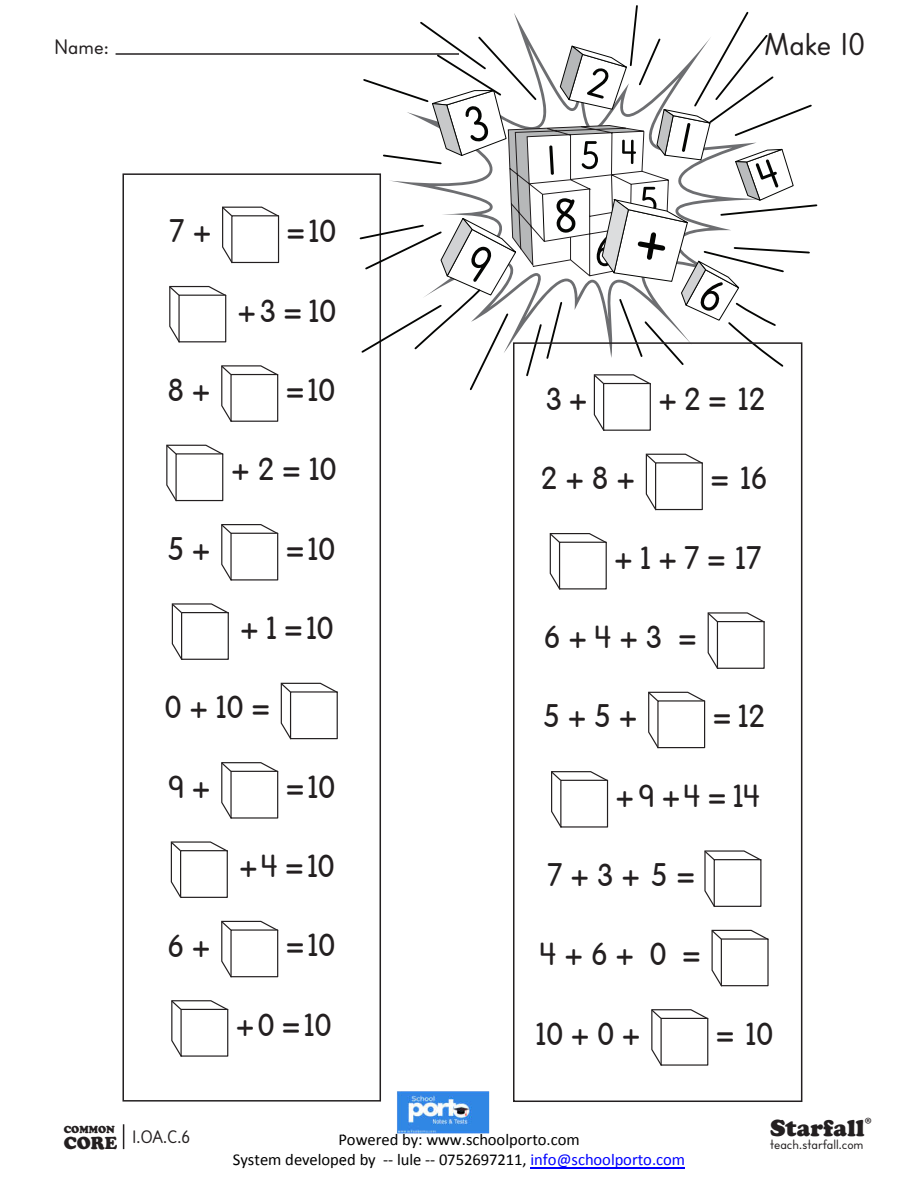
<style>
.page{position:relative;width:918px;height:1188px;background:#fff}
.page>*{position:absolute;margin:0;border:0;box-sizing:border-box;transform-origin:0 0}
.t1{font:31.5px "Starfall Block";color:#231f20}
.t2{font:300 31.2px "VA Gz Star";color:#231f20}
.t3{font:900 24px "Cooper";color:#231f20}
.t4{font:21px "Starfall Block";color:#231f20}
.t5{font:18px "Starfall Block";color:#231f20}
.t6{font:16.5px "Calibri";color:#000}
.t7{font:13.5px "Starfall Block";color:#231f20}
.t8{font:900 10.5px "Cooper";color:#231f20}
.s1{font-family:"Cooper";font-weight:900}
.s2{color:#00f}
</style>
<div class="page">
<hr style="left:116px;top:53px;width:343px;height:2px;background:#231f20">
<svg style="left:123px;top:1124px;width:1px;height:25px"></svg>
<div style="left:122px;top:173px;width:259px;height:929px;border:2px solid #231f20"></div>
<svg style="left:222px;top:206px;width:58px;height:58px"></svg>
<svg style="left:169px;top:285px;width:58px;height:58px"></svg>
<svg style="left:221px;top:365px;width:58px;height:57px"></svg>
<svg style="left:166px;top:444px;width:58px;height:58px"></svg>
<svg style="left:221px;top:524px;width:58px;height:57px"></svg>
<svg style="left:171px;top:603px;width:58px;height:57px"></svg>
<svg style="left:280px;top:682px;width:58px;height:58px"></svg>
<svg style="left:221px;top:762px;width:58px;height:57px"></svg>
<svg style="left:170px;top:841px;width:58px;height:57px"></svg>
<svg style="left:221px;top:920px;width:58px;height:58px"></svg>
<svg style="left:171px;top:1000px;width:58px;height:57px"></svg>
<svg style="left:360px;top:5px;width:458px;height:462px"></svg>
<svg style="left:593px;top:373px;width:59px;height:59px"></svg>
<svg style="left:645px;top:453px;width:59px;height:58px"></svg>
<svg style="left:549px;top:533px;width:58px;height:57px"></svg>
<svg style="left:707px;top:612px;width:58px;height:57px"></svg>
<svg style="left:648px;top:691px;width:58px;height:58px"></svg>
<svg style="left:551px;top:771px;width:58px;height:57px"></svg>
<svg style="left:704px;top:850px;width:58px;height:57px"></svg>
<svg style="left:711px;top:929px;width:58px;height:58px"></svg>
<svg style="left:651px;top:1009px;width:58px;height:57px"></svg>
<div style="left:513px;top:342px;width:289px;height:760px;border:2px solid #231f20"></div>
<hr style="left:530px;top:1167px;width:155px;height:1px;background:#00f">
<img style="left:397px;top:1091px;width:93px;height:43px">
<p class="t4" style="left:54px;top:34px;width:56px">Name:</p>
<p class="t2" style="left:169px;top:213px;width:44px">7 +</p>
<p class="t2" style="left:287px;top:213px;width:51px">= 10</p>
<p class="t2" style="left:238px;top:293px;width:100px">+ 3 = 10</p>
<p class="t2" style="left:167px;top:372px;width:45px">8 +</p>
<p class="t2" style="left:286px;top:372px;width:51px">= 10</p>
<p class="t2" style="left:231px;top:452px;width:107px">+ 2 = 10</p>
<p class="t2" style="left:167px;top:531px;width:45px">5 +</p>
<p class="t2" style="left:286px;top:531px;width:51px">= 10</p>
<p class="t2" style="left:240px;top:610px;width:95px">+ 1 = 10</p>
<p class="t2" style="left:165px;top:690px;width:107px">0 + 10 =</p>
<p class="t2" style="left:167px;top:769px;width:45px">9 +</p>
<p class="t2" style="left:286px;top:769px;width:51px">= 10</p>
<p class="t2" style="left:239px;top:848px;width:97px">+ 4 = 10</p>
<p class="t2" style="left:167px;top:928px;width:45px">6 +</p>
<p class="t2" style="left:286px;top:928px;width:51px">= 10</p>
<p class="t2" style="left:236px;top:1007px;width:97px">+ 0 = 10</p>
<p class="t1" style="left:764px;top:25px;width:103px">Make 10</p>
<p class="t2" style="left:546px;top:381px;width:43px">3 +</p>
<p class="t2" style="left:658px;top:381px;width:109px">+ 2 = 12</p>
<p class="t2" style="left:541px;top:461px;width:96px">2 + 8 +</p>
<p class="t2" style="left:710px;top:461px;width:59px">= 16</p>
<p class="t2" style="left:614px;top:540px;width:149px">+ 1 + 7 = 17</p>
<p class="t2" style="left:544px;top:619px;width:155px">6 + 4 + 3 =</p>
<p class="t2" style="left:543px;top:699px;width:96px">5 + 5 +</p>
<p class="t2" style="left:713px;top:699px;width:54px">= 12</p>
<p class="t2" style="left:616px;top:778px;width:146px">+ 9 + 4 = 14</p>
<p class="t2" style="left:547px;top:857px;width:150px">7 + 3 + 5 =</p>
<p class="t2" style="left:540px;top:937px;width:162px">4 + 6 + 0 =</p>
<p class="t2" style="left:535px;top:1016px;width:107px">10 + 0 +</p>
<p class="t2" style="left:716px;top:1016px;width:59px">= 10</p>
<p class="t8" style="left:64px;top:1123px;width:53px">COMMON</p>
<p class="t5" style="left:64px;top:1126px;width:128px"><span class="s1">CORE</span> 1.OA.C.6</p>
<p class="t6" style="left:338px;top:1133px;width:243px">Powered by: www.schoolporto.com</p>
<p class="t6" style="left:233px;top:1153px;width:454px">System developed by -- lule -- 0752697211, <span class="s2">info@schoolporto.com</span></p>
<p class="t3" style="left:770px;top:1114px;width:103px">Starfall<sup>®</sup></p>
<p class="t7" style="left:770px;top:1136px;width:95px">teach.starfall.com</p>
</div>
